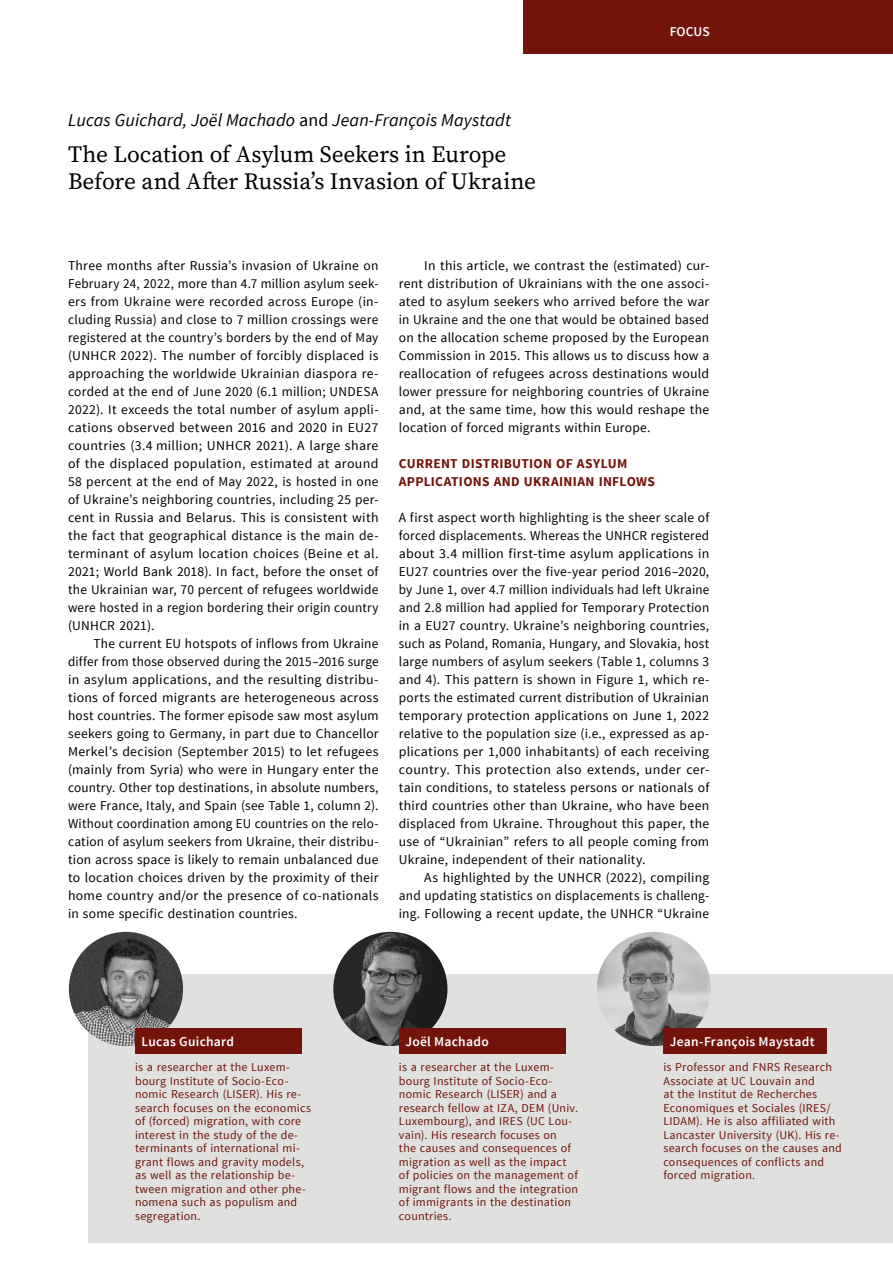
<style>
.page{position:relative;width:893px;height:1263px;background:#fff}
.page>*{position:absolute;margin:0;border:0;box-sizing:border-box;transform-origin:0 0}
.t1{font:23.25px/27px "Source Serif Pro";letter-spacing:-.005em;color:#000}
.t2{font:italic 18px "Source Sans Pro";letter-spacing:.01em;color:#000}
.t3{font:13.5px/18px "Source Sans Pro";letter-spacing:.015em;color:#000;text-align:justify}
.t4{font:700 13.5px/18px "Source Sans Pro";letter-spacing:.02em;color:#72140a}
.t5{font:600 13.5px "Source Sans Pro";letter-spacing:.02em;color:#fff}
.t6{font:12px/13.5px "Source Sans Pro";letter-spacing:.02em;color:#72140a}
.s1{font-style:normal}
</style>
<div class="page">
<div style="left:523px;top:0;width:370px;height:54px;background:#72140a"></div>
<div style="left:89px;top:974px;width:804px;height:268px;background:#e0e0df"></div>
<img style="left:597px;top:932px;width:114px;height:114px;border-radius:57px">
<img style="left:333px;top:932px;width:114px;height:114px;border-radius:57px">
<img style="left:69px;top:932px;width:114px;height:114px;border-radius:57px">
<div style="left:135px;top:1028px;width:166px;height:26px;background:#72140a"></div>
<div style="left:399px;top:1028px;width:166px;height:26px;background:#72140a"></div>
<div style="left:663px;top:1028px;width:164px;height:26px;background:#72140a"></div>
<h2 class="t2" style="left:68px;top:109px;width:444px">Lucas Guichard, Joël Machado <span class="s1">and</span> Jean-François Maystadt</h2>
<h1 class="t1" style="left:68px;top:141px;width:470px">The Location of Asylum Seekers in Europe<br>Before and After Russia’s Invasion of Ukraine</h1>
<p class="t5" style="left:670px;top:23px;width:42px">FOCUS</p>
<p class="t3" style="left:68px;top:257px;width:312px">Three months after Russia’s invasion of Ukraine on February 24, 2022, more than 4.7 million asylum seek&shy;ers from Ukraine were recorded across Europe (in&shy;cluding Russia) and close to 7 million crossings were registered at the country’s borders by the end of May (UNHCR 2022). The number of forcibly displaced is approaching the worldwide Ukrainian diaspora re&shy;corded at the end of June 2020 (6.1 million; UNDESA 2022). It exceeds the total number of asylum appli&shy;cations observed between 2016 and 2020 in EU27 countries (3.4 million; UNHCR 2021). A large share of the displaced population, estimated at around 58 percent at the end of May 2022, is hosted in one of Ukraine’s neighboring countries, including 25 per&shy;cent in Russia and Belarus. This is consistent with the fact that geographical distance is the main de&shy;terminant of asylum location choices (Beine et al.<br>2021; World Bank 2018). In fact, before the onset of the Ukrainian war, 70 percent of refugees worldwide were hosted in a region bordering their origin country (UNHCR 2021).</p>
<p class="t3" style="left:68px;top:635px;width:312px;text-indent:26px">The current EU hotspots of inflows from Ukraine differ from those observed during the 2015–2016 surge in asylum applications, and the resulting distribu&shy;tions of forced migrants are heterogeneous across host countries. The former episode saw most asylum seekers going to Germany, in part due to Chancellor Merkel’s decision (September 2015) to let refugees (mainly from Syria) who were in Hungary enter the country. Other top destinations, in absolute numbers, were France, Italy, and Spain (see Table 1, column 2).<br>Without coordination among EU countries on the relo&shy;cation of asylum seekers from Ukraine, their distribu&shy;tion across space is likely to remain unbalanced due to location choices driven by the proximity of their home country and/or the presence of co-nationals in some specific destination countries.</p>
<p class="t3" style="left:399px;top:257px;width:312px;text-indent:26px">In this article, we contrast the (estimated) cur&shy;rent distribution of Ukrainians with the one associ&shy;ated to asylum seekers who arrived before the war in Ukraine and the one that would be obtained based on the allocation scheme proposed by the European Commission in 2015. This allows us to discuss how a reallocation of refugees across destinations would lower pressure for neighboring countries of Ukraine and, at the same time, how this would reshape the location of forced migrants within Europe.</p>
<p class="t4" style="left:399px;top:455px;width:258px">CURRENT DISTRIBUTION OF ASYLUM<br>APPLICATIONS AND UKRAINIAN INFLOWS</p>
<p class="t3" style="left:399px;top:509px;width:312px">A first aspect worth highlighting is the sheer scale of forced displacements. Whereas the UNHCR registered about 3.4 million first-time asylum applications in EU27 countries over the five-year period 2016–2020, by June 1, over 4.7 million individuals had left Ukraine and 2.8 million had applied for Temporary Protection in a EU27 country. Ukraine’s neighboring countries, such as Poland, Romania, Hungary, and Slovakia, host large numbers of asylum seekers (Table 1, columns 3 and 4). This pattern is shown in Figure 1, which re&shy;ports the estimated current distribution of Ukrainian temporary protection applications on June 1, 2022 relative to the population size (i.e., expressed as ap&shy;plications per 1,000 inhabitants) of each receiving country. This protection also extends, under cer&shy;tain conditions, to stateless persons or nationals of third countries other than Ukraine, who have been displaced from Ukraine. Throughout this paper, the use of “Ukrainian” refers to all people coming from Ukraine, independent of their nationality.</p>
<p class="t3" style="left:399px;top:869px;width:312px;text-indent:26px">As highlighted by the UNHCR (2022), compiling and updating statistics on displacements is challeng&shy;ing. Following a recent update, the UNHCR “Ukraine</p>
<p class="t5" style="left:141px;top:1033px;width:94px">Lucas Guichard</p>
<p class="t5" style="left:405px;top:1033px;width:85px">Joël Machado</p>
<p class="t5" style="left:670px;top:1033px;width:146px">Jean-François Maystadt</p>
<p class="t6" style="left:135px;top:1060px;width:178px">is a researcher at the Luxem&shy;bourg Institute of Socio-Eco&shy;nomic Research (LISER). His re&shy;search focuses on the economics of (forced) migration, with core interest in the study of the de&shy;terminants of international mi&shy;grant flows and gravity models, as well as the relationship be&shy;tween migration and other phe&shy;nomena such as populism and segregation.</p>
<p class="t6" style="left:399px;top:1060px;width:181px">is a researcher at the Luxem&shy;bourg Institute of Socio-Eco&shy;nomic Research (LISER) and a research fellow at IZA, DEM (Univ.<br>Luxembourg), and IRES (UC Lou&shy;vain). His research focuses on<br>the causes and consequences of migration as well as the impact of policies on the management of migrant flows and the integration of immigrants in the destination countries.</p>
<p class="t6" style="left:663px;top:1060px;width:180px">is Professor and FNRS Research<br>Associate at UC Louvain and<br>at the Institut de Recherches<br>Economiques et Sociales (IRES/<br>LIDAM). He is also affiliated with<br>Lancaster University (UK). His re&shy;search focuses on the causes and consequences of conflicts and forced migration.</p>
</div>
